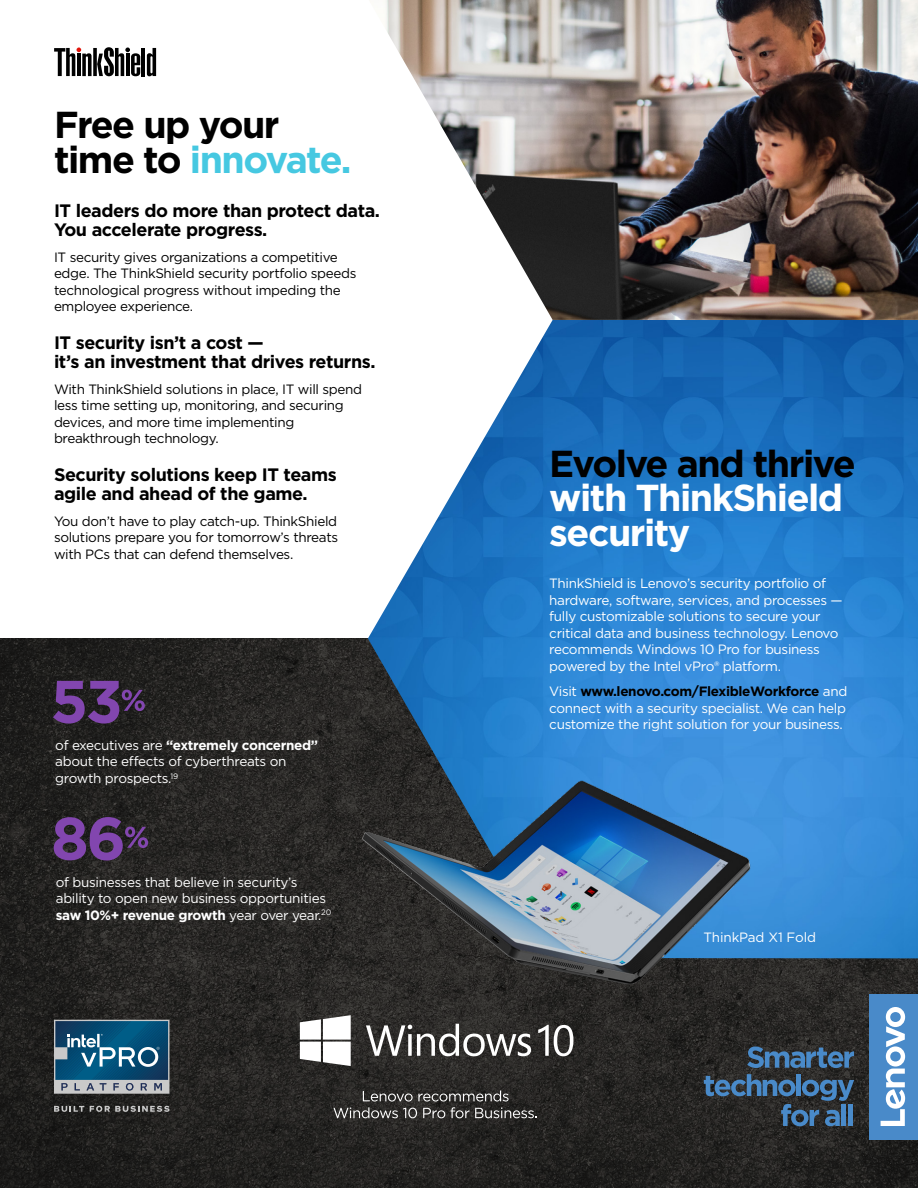
<style>
.page{position:relative;width:918px;height:1188px;background:#fff}
.page>*{position:absolute;margin:0;border:0;box-sizing:border-box;transform-origin:0 0}
.t1{font:700 37.5px/34.5px "Gotham";letter-spacing:-.04em;color:#000}
.t2{font:700 37.5px/34.5px "Gotham";letter-spacing:-.04em;color:#fff}
.t3{font:700 18px/19.5px "Gotham";letter-spacing:-.025em;color:#000}
.t4{font:13.5px/16.5px "Gotham";letter-spacing:-.025em;color:#fff}
.t5{font:13.5px/16.5px "Gotham";letter-spacing:-.025em;color:#000}
.s1{color:#46c8e1}
.s2{font-weight:700}
.s3{font-weight:700;color:#000}
</style>
<div class="page">
<svg style="left:0;top:638px;width:918px;height:550px;background:#252422"></svg>
<img style="left:368px;top:0;width:550px;height:958px">
<img style="left:328px;top:734px;width:432px;height:327px">
<svg style="left:54px;top:817px;width:94px;height:44px;background:#513466"></svg>
<svg style="left:53px;top:681px;width:92px;height:43px;background:#4b305e"></svg>
<svg style="left:54px;top:1106px;width:30px;height:6px"></svg>
<svg style="left:90px;top:1106px;width:79px;height:6px"></svg>
<svg style="left:54px;top:1020px;width:115px;height:74px;background:#447490"></svg>
<svg style="left:333px;top:1091px;width:204px;height:27px;background:#4a4948"></svg>
<svg style="left:366px;top:1024px;width:165px;height:32px"></svg>
<svg style="left:538px;top:1025px;width:35px;height:31px"></svg>
<svg style="left:300px;top:1015px;width:51px;height:51px"></svg>
<svg style="left:747px;top:1046px;width:107px;height:22px;background:#395774"></svg>
<svg style="left:704px;top:1074px;width:150px;height:52px;background:#324455"></svg>
<hr style="left:842px;top:1104px;width:4px;height:22px;background:#498ac9">
<div style="left:848px;top:1104px;width:5px;height:22px;background:#498ac9"></div>
<div style="left:869px;top:994px;width:49px;height:146px;background:#498ac9"></div>
<svg style="left:881px;top:1007px;width:24px;height:119px"></svg>
<hr style="left:142px;top:48px;width:3px;height:28px;background:#000">
<svg style="left:147px;top:48px;width:9px;height:28px"></svg>
<svg style="left:54px;top:47px;width:86px;height:29px"></svg>
<h1 class="t1" style="left:54px;top:107px;width:299px">Free up your time to <span class="s1">innovate.</span></h1>
<h2 class="t3" style="left:54px;top:201px;width:328px">IT leaders do more than protect data.<br>You accelerate progress.</h2>
<p class="t5" style="left:54px;top:248px;width:304px">IT security gives organizations a competitive edge. The ThinkShield security portfolio speeds technological progress without impeding the employee experience.</p>
<h2 class="t3" style="left:54px;top:333px;width:323px">IT security isn’t a cost —<br>it’s an investment that drives returns.</h2>
<p class="t5" style="left:54px;top:380px;width:310px">With ThinkShield solutions in place, IT will spend less time setting up, monitoring, and securing devices, and more time implementing breakthrough technology.</p>
<h2 class="t3" style="left:54px;top:465px;width:284px">Security solutions keep IT teams agile and ahead of the game.</h2>
<p class="t5" style="left:54px;top:512px;width:286px;text-align:justify">You don’t have to play catch-up. ThinkShield solutions prepare you for tomorrow’s threats with PCs that can defend themselves.</p>
<p class="t4" style="left:55px;top:737px;width:264px">of executives are <span class="s2">“extremely concerned” </span>about the effects of cyberthreats on growth prospects.<sup>19</sup></p>
<p class="t4" style="left:56px;top:874px;width:277px">of businesses that believe in security’s ability to open new business opportunities <span class="s2">saw 10%+ revenue growth</span> year over year.<sup>20</sup></p>
<h1 class="t1" style="left:549px;top:446px;width:308px">Evolve and thrive</h1>
<h1 class="t2" style="left:549px;top:481px;width:295px">with ThinkShield security</h1>
<p class="t4" style="left:549px;top:575px;width:295px">ThinkShield is Lenovo’s security portfolio of hardware, software, services, and processes — fully customizable solutions to secure your critical data and business technology. Lenovo recommends Windows 10 Pro for business powered by the Intel vPro® platform.</p>
<p class="t4" style="left:549px;top:683px;width:300px;text-align:justify">Visit <span class="s3">www.lenovo.com/FlexibleWorkforce</span> and connect with a security specialist. We can help customize the right solution for your business.</p>
<p class="t4" style="left:704px;top:929px;width:114px">ThinkPad X1 Fold</p>
</div>
